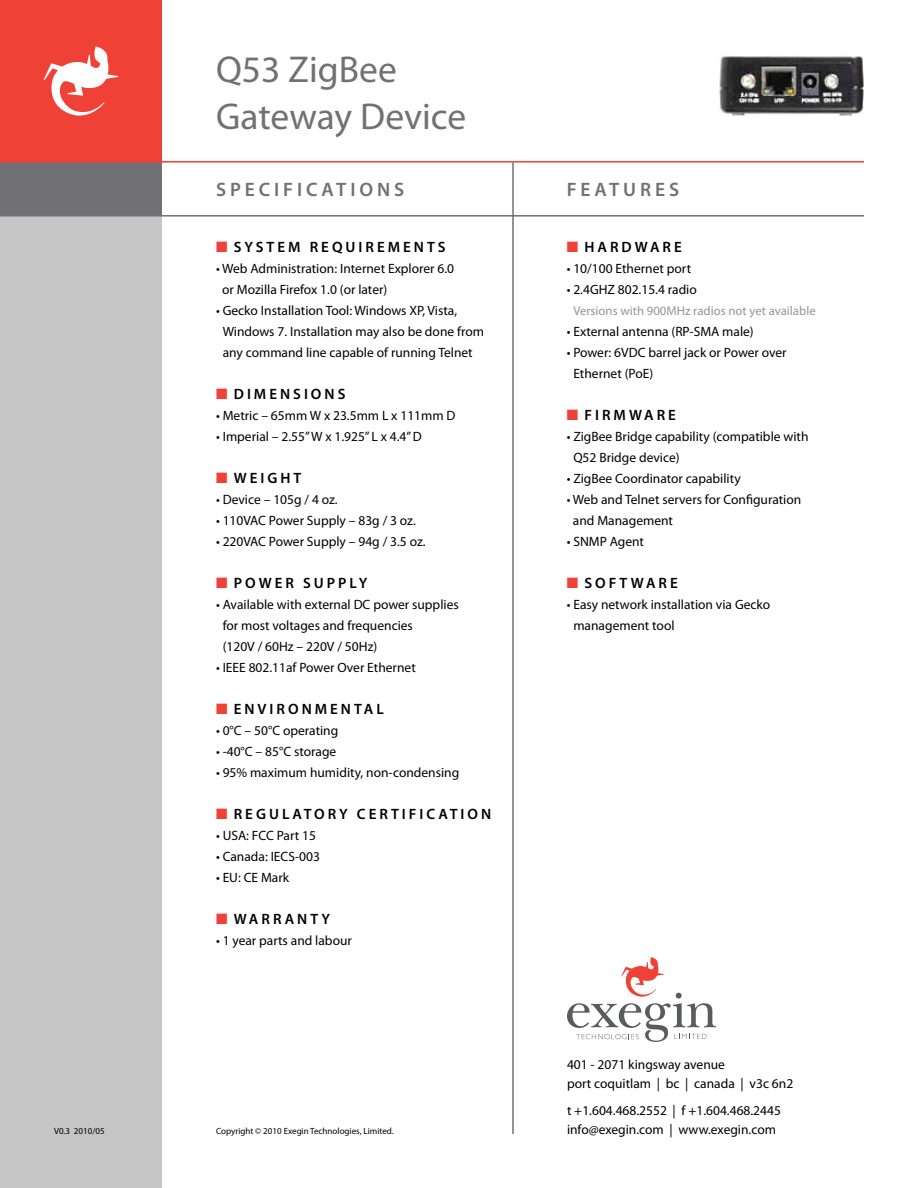
<style>
.page{position:relative;width:918px;height:1188px;background:#fff}
.page>*{position:absolute;margin:0;border:0;box-sizing:border-box;transform-origin:0 0}
.t1{font:37.5px/46.5px "Myriad Pro";color:#717073}
.t2{font:600 19.5px "Myriad Pro";letter-spacing:.2em;color:#717073}
.t3{font:600 15px "Myriad Pro";letter-spacing:.2em;color:#000}
.t4{font:13.5px/21px "Myriad Pro";color:#000}
.t5{font:12.75px "Myriad Pro";color:#939598}
.t6{font:9px "Myriad Pro";color:#000}
.s1{color:#ef4135}
</style>
<div class="page">
<div style="left:0;top:0;width:162px;height:162px;background:#ef4135"></div>
<svg style="left:44px;top:47px;width:74px;height:68px"></svg>
<div style="left:0;top:162px;width:162px;height:54px;background:#717073"></div>
<div style="left:0;top:216px;width:162px;height:972px;background:#c6c6c7"></div>
<hr style="left:0;top:161px;width:864px;height:2px;background:#ef4135">
<hr style="left:0;top:215px;width:864px;height:2px;background:#717073">
<hr style="left:512px;top:163px;width:2px;height:971px;background:#717073">
<img style="left:719px;top:56px;width:145px;height:60px">
<svg style="left:567px;top:957px;width:149px;height:85px"></svg>
<h1 class="t1" style="left:216px;top:46px;width:252px">Q53 ZigBee<br>Gateway Device</h1>
<h2 class="t2" style="left:216px;top:177px;width:190px">SPECIFICATIONS</h2>
<p class="t3" style="left:216px;top:237px;width:231px"><span class="s1">■</span> SYSTEM REQUIREMENTS</p>
<p class="t4" style="left:222px;top:258px;width:234px;text-indent:-6px">• Web Administration: Internet Explorer 6.0 or Mozilla Firefox 1.0 (or later)</p>
<p class="t4" style="left:223px;top:300px;width:263px;text-indent:-7px">• Gecko Installation Tool: Windows XP, Vista,<br>Windows 7. Installation may also be done from any command line capable of running Telnet</p>
<p class="t3" style="left:216px;top:384px;width:131px"><span class="s1">■</span> DIMENSIONS</p>
<p class="t4" style="left:216px;top:405px;width:241px">• Metric – 65mm W x 23.5mm L x 111mm D</p>
<p class="t4" style="left:216px;top:426px;width:207px">• Imperial – 2.55” W x 1.925” L x 4.4” D</p>
<p class="t3" style="left:216px;top:468px;width:87px"><span class="s1">■</span> WEIGHT</p>
<p class="t4" style="left:216px;top:489px;width:123px">• Device – 105g / 4 oz.</p>
<p class="t4" style="left:216px;top:510px;width:201px">• 110VAC Power Supply – 83g / 3 oz.</p>
<p class="t4" style="left:216px;top:531px;width:211px">• 220VAC Power Supply – 94g / 3.5 oz.</p>
<p class="t3" style="left:216px;top:573px;width:153px"><span class="s1">■</span> POWER SUPPLY</p>
<p class="t4" style="left:223px;top:594px;width:238px;text-indent:-7px">• Available with external DC power supplies for most voltages and frequencies<br>(120V / 60Hz – 220V / 50Hz)</p>
<p class="t4" style="left:216px;top:657px;width:201px">• IEEE 802.11af Power Over Ethernet</p>
<p class="t3" style="left:216px;top:699px;width:169px"><span class="s1">■</span> ENVIRONMENTAL</p>
<p class="t4" style="left:216px;top:720px;width:124px">• 0°C – 50°C operating</p>
<p class="t4" style="left:216px;top:741px;width:122px">• -40°C – 85°C storage</p>
<p class="t4" style="left:216px;top:762px;width:245px">• 95% maximum humidity, non-condensing</p>
<p class="t3" style="left:216px;top:804px;width:277px"><span class="s1">■</span> REGULATORY CERTIFICATION</p>
<p class="t4" style="left:216px;top:825px;width:102px">• USA: FCC Part 15</p>
<p class="t4" style="left:216px;top:846px;width:106px">• Canada: IECS-003</p>
<p class="t4" style="left:216px;top:867px;width:75px">• EU: CE Mark</p>
<p class="t3" style="left:216px;top:909px;width:116px"><span class="s1">■</span> WARRANTY</p>
<p class="t4" style="left:216px;top:930px;width:137px">• 1 year parts and labour</p>
<p class="t6" style="left:54px;top:1125px;width:52px">V0.3 2010/05</p>
<p class="t6" style="left:216px;top:1126px;width:179px">Copyright © 2010 Exegin Technologies, Limited.</p>
<h2 class="t2" style="left:567px;top:177px;width:114px">FEATURES</h2>
<p class="t3" style="left:567px;top:237px;width:117px"><span class="s1">■</span> HARDWARE</p>
<p class="t4" style="left:567px;top:258px;width:126px">• 10/100 Ethernet port</p>
<p class="t4" style="left:567px;top:279px;width:132px">• 2.4GHZ 802.15.4 radio</p>
<p class="t5" style="left:573px;top:303px;width:244px">Versions with 900MHz radios not yet available</p>
<p class="t4" style="left:567px;top:321px;width:189px">• External antenna (RP-SMA male)</p>
<p class="t4" style="left:573px;top:342px;width:215px;text-indent:-7px">• Power: 6VDC barrel jack or Power over<br>Ethernet (PoE)</p>
<p class="t3" style="left:567px;top:405px;width:111px"><span class="s1">■</span> FIRMWARE</p>
<p class="t4" style="left:573px;top:426px;width:237px;text-indent:-7px">• ZigBee Bridge capability (compatible with<br>Q52 Bridge device)</p>
<p class="t4" style="left:567px;top:468px;width:176px">• ZigBee Coordinator capability</p>
<p class="t4" style="left:573px;top:489px;width:230px;text-indent:-6px">• Web and Telnet servers for Configuration and Management</p>
<p class="t4" style="left:567px;top:531px;width:79px">• SNMP Agent</p>
<p class="t3" style="left:567px;top:573px;width:113px"><span class="s1">■</span> SOFTWARE</p>
<p class="t4" style="left:573px;top:594px;width:198px;text-indent:-7px">• Easy network installation via Gecko management tool</p>
<p class="t4" style="left:567px;top:1054px;width:228px;line-height:19.5px">401 - 2071 kingsway avenue<br>port coquitlam | bc | canada | v3c 6n2</p>
<p class="t4" style="left:567px;top:1100px;width:216px;line-height:19.5px">t +1.604.468.2552 | f +1.604.468.2445 info@exegin.com | www.exegin.com</p>
</div>
